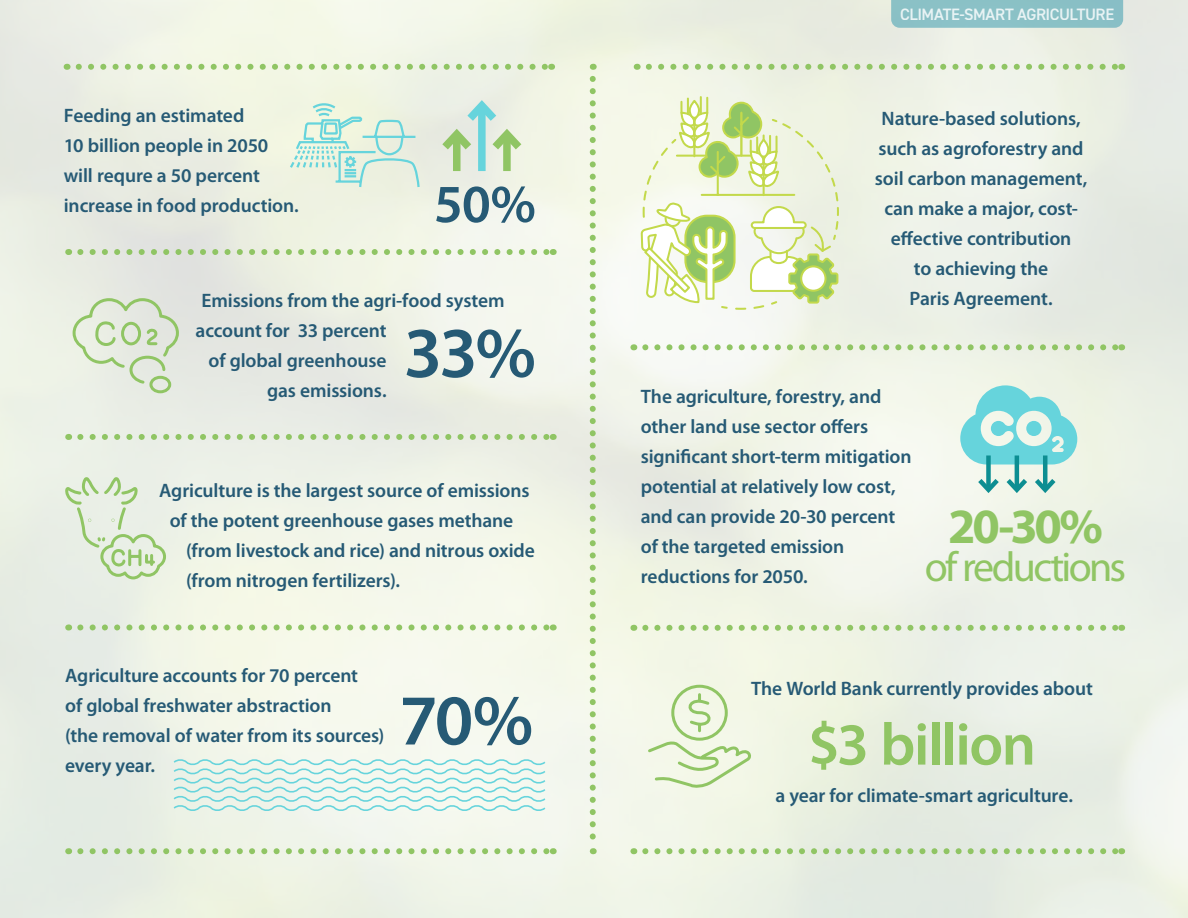
<style>
.page{position:relative;width:1188px;height:918px;background:#fff}
.page>*{position:absolute;margin:0;border:0;box-sizing:border-box;transform-origin:0 0}
.t1{font:600 72px "Myriad Pro";color:#265a75}
.t2{font:600 60px "Myriad Pro";letter-spacing:-.025em;color:#90c564}
.t3{font:600 54px "Myriad Pro";color:#265a75}
.t4{font:700 49.5px "Myriad Pro";color:#90c564}
.t5{font:42px "Myriad Pro";letter-spacing:-.065em;color:#90c564}
.t6{font:600 19.5px/30px "Myriad Pro";letter-spacing:-.005em;color:#265a75}
.t7{font:600 16.5px "DIN2014";letter-spacing:-.025em;color:#fff}
</style>
<div class="page">
<img style="left:0;top:0;width:1188px;height:918px">
<svg style="left:649px;top:64px;width:466px;height:6px;background:#cae0b4"></svg>
<svg style="left:80px;top:249px;width:467px;height:6px;background:#c9deb3"></svg>
<svg style="left:645px;top:344px;width:470px;height:6px;background:#cbe1b6"></svg>
<svg style="left:645px;top:625px;width:470px;height:6px;background:#cae1b4"></svg>
<svg style="left:645px;top:848px;width:470px;height:6px;background:#c6deb2"></svg>
<svg style="left:80px;top:848px;width:467px;height:6px;background:#cae1b6"></svg>
<svg style="left:590px;top:79px;width:6px;height:775px;background:#cde3b7"></svg>
<svg style="left:80px;top:434px;width:467px;height:6px;background:#c7ddb4"></svg>
<svg style="left:80px;top:624px;width:467px;height:6px;background:#cee4b8"></svg>
<svg style="left:62px;top:469px;width:106px;height:112px;background:#dde9d5"></svg>
<svg style="left:71px;top:297px;width:109px;height:98px;background:#dae5d0"></svg>
<svg style="left:172px;top:757px;width:375px;height:56px"></svg>
<svg style="left:79px;top:64px;width:466px;height:125px;background:#e4eedd"></svg>
<svg style="left:960px;top:385px;width:117px;height:80px;background:#a0e1e1"></svg>
<div style="left:986px;top:455px;width:5px;height:35px;background:#0d8e92"></div>
<hr style="left:1015px;top:455px;width:4px;height:35px;background:#0d8e92">
<hr style="left:1043px;top:455px;width:4px;height:35px;background:#0d8e92">
<svg style="left:973px;top:474px;width:87px;height:22px;background:#b6dad3"></svg>
<div style="left:891px;top:0;width:232px;height:28px;background:#8ac1c6"></div>
<svg style="left:646px;top:683px;width:106px;height:108px;background:#e5f0d5"></svg>
<svg style="left:640px;top:97px;width:200px;height:214px"></svg>
<p class="t6" style="left:64px;top:100px;width:237px">Feeding an estimated<br>10 billion people in 2050 will requre a 50 percent increase in food production.</p>
<h3 class="t3" style="left:434px;top:170px;width:103px">50%</h3>
<p class="t6" style="left:202px;top:285px;width:305px">Emissions from the agri-food system</p>
<p class="t6" style="left:196px;top:315px;width:193px">account for 33 percent</p>
<p class="t6" style="left:209px;top:345px;width:180px">of global greenhouse</p>
<p class="t6" style="left:267px;top:375px;width:121px">gas emissions.</p>
<h1 class="t1" style="left:404px;top:307px;width:134px">33%</h1>
<p class="t6" style="left:159px;top:475px;width:372px">Agriculture is the largest source of emissions</p>
<p class="t6" style="left:170px;top:505px;width:345px">of the potent greenhouse gases methane</p>
<p class="t6" style="left:186px;top:535px;width:350px">(from livestock and rice) and nitrous oxide</p>
<p class="t6" style="left:186px;top:565px;width:215px">(from nitrogen fertilizers).</p>
<p class="t6" style="left:65px;top:660px;width:321px">Agriculture accounts for 70 percent<br>of global freshwater abstraction<br>(the removal of water from its sources) every year.</p>
<h1 class="t1" style="left:399px;top:675px;width:136px">70%</h1>
<p class="t7" style="left:900px;top:3px;width:215px">CLIMATE-SMART AGRICULTURE</p>
<p class="t6" style="left:875px;top:103px;width:214px;text-align:center">Nature-based solutions, such as agroforestry and soil carbon management, can make a major, cost&shy;effective contribution<br>to achieving the<br>Paris Agreement.</p>
<p class="t6" style="left:641px;top:381px;width:272px">The agriculture, forestry, and other land use sector offers significant short-term mitigation potential at relatively low cost, and can provide 20-30 percent of the targeted emission reductions for 2050.</p>
<h3 class="t4" style="left:948px;top:494px;width:156px">20-30%</h3>
<h3 class="t5" style="left:925px;top:541px;width:203px">of reductions</h3>
<p class="t6" style="left:751px;top:673px;width:343px">The World Bank currently provides about</p>
<h2 class="t2" style="left:808px;top:706px;width:230px">$3 billion</h2>
<p class="t6" style="left:775px;top:780px;width:299px">a year for climate-smart agriculture.</p>
</div>
